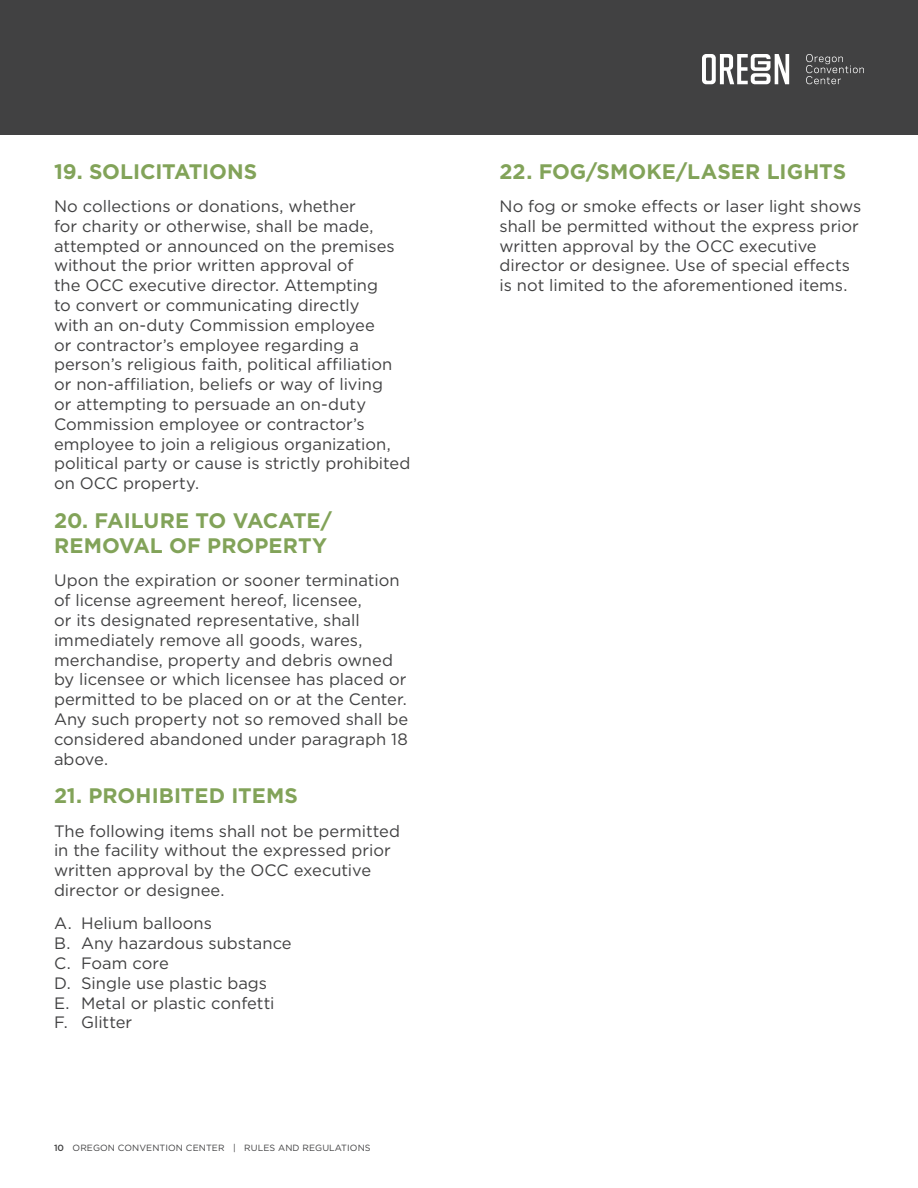
<style>
.page{position:relative;width:918px;height:1188px;background:#fff}
.page>*{position:absolute;margin:0;border:0;box-sizing:border-box;transform-origin:0 0}
.TOC_title{font:700 21px/25.2px "Gotham";color:#82a359}
.TOC_title-2{font:16.5px/19.8px "Gotham";color:#414142}
.t1{font:9px "Gotham";letter-spacing:.01em;color:#414142}
.s1{font-weight:500}
</style>
<div class="page">
<div style="left:0;top:0;width:918px;height:135px;background:#414142"></div>
<svg style="left:806px;top:54px;width:58px;height:30px"></svg>
<svg style="left:702px;top:54px;width:87px;height:30px"></svg>
<p class="TOC_title" style="left:54px;top:159px;width:205px">19. SOLICITATIONS</p>
<p class="TOC_title-2" style="left:54px;top:196px;width:358px">No collections or donations, whether<br>for charity or otherwise, shall be made, attempted or announced on the premises without the prior written approval of<br>the OCC executive director. Attempting<br>to convert or communicating directly<br>with an on-duty Commission employee<br>or contractor’s employee regarding a person’s religious faith, political affiliation or non-affiliation, beliefs or way of living<br>or attempting to persuade an on-duty Commission employee or contractor’s employee to join a religious organization, political party or cause is strictly prohibited on OCC property.</p>
<p class="TOC_title" style="left:54px;top:508px;width:279px">20. FAILURE TO VACATE/<br>REMOVAL OF PROPERTY</p>
<p class="TOC_title-2" style="left:54px;top:570px;width:356px">Upon the expiration or sooner termination of license agreement hereof, licensee,<br>or its designated representative, shall immediately remove all goods, wares, merchandise, property and debris owned by licensee or which licensee has placed or permitted to be placed on or at the Center.<br>Any such property not so removed shall be considered abandoned under paragraph 18 above.</p>
<p class="TOC_title" style="left:54px;top:783px;width:245px">21. PROHIBITED ITEMS</p>
<p class="TOC_title-2" style="left:54px;top:821px;width:348px">The following items shall not be permitted in the facility without the expressed prior written approval by the OCC executive director or designee.</p>
<p class="TOC_title-2" style="left:54px;top:913px;width:159px">A. Helium balloons</p>
<p class="TOC_title-2" style="left:54px;top:933px;width:239px">B. Any hazardous substance</p>
<p class="TOC_title-2" style="left:54px;top:953px;width:116px">C. Foam core</p>
<p class="TOC_title-2" style="left:54px;top:973px;width:215px">D. Single use plastic bags</p>
<p class="TOC_title-2" style="left:54px;top:993px;width:222px">E. Metal or plastic confetti</p>
<p class="TOC_title-2" style="left:54px;top:1012px;width:80px">F. Glitter</p>
<p class="t1" style="left:54px;top:1142px;width:318px"><span class="s1">10</span> OREGON CONVENTION CENTER | RULES AND REGULATIONS</p>
<p class="TOC_title" style="left:500px;top:159px;width:348px">22. FOG/SMOKE/LASER LIGHTS</p>
<p class="TOC_title-2" style="left:500px;top:196px;width:363px">No fog or smoke effects or laser light shows shall be permitted without the express prior written approval by the OCC executive director or designee. Use of special effects is not limited to the aforementioned items.</p>
</div>
